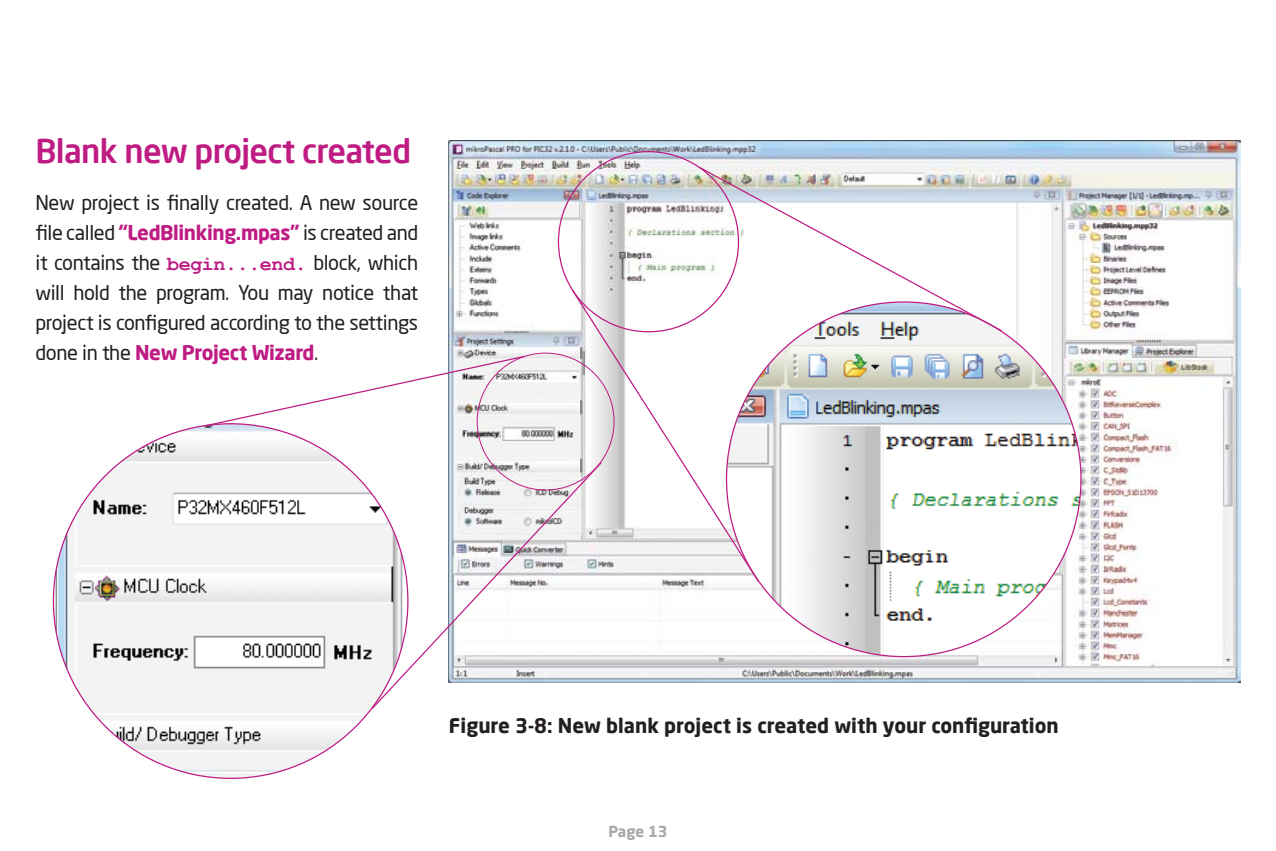
<style>
.page{position:relative;width:1276px;height:851px;background:#fff}
.page>*{position:absolute;margin:0;border:0;box-sizing:border-box;transform-origin:0 0}
.t1{font:500 32.5px "Neo Sans Pro";letter-spacing:-.02em;color:#be1b83}
.t2{font:20px/30px "Neo Sans Pro";letter-spacing:-.02em;color:#231f20;text-align:justify}
.t3{font:700 20px "Neo Sans Pro";color:#231f20}
.t4{font:700 15px "Neo Sans Pro";color:#a7a9ac}
.s1{font-weight:700;color:#be1b83}
.s2{font-family:"Courier New";font-weight:700;color:#be1b83}
</style>
<div class="page">
<img style="left:449px;top:141px;width:791px;height:541px">
<img style="left:726px;top:302px;width:355px;height:354px;border-radius:177px">
<img style="left:56px;top:425px;width:316px;height:353px">
<svg style="left:205px;top:355px;width:321px;height:72px"></svg>
<svg style="left:370px;top:461px;width:233px;height:249px"></svg>
<svg style="left:698px;top:166px;width:305px;height:166px"></svg>
<svg style="left:571px;top:288px;width:189px;height:295px"></svg>
<h1 class="t1" style="left:35px;top:130px;width:377px">Blank new project created</h1>
<p class="t2" style="left:35px;top:187px;width:384px">New project is finally created. A new source file called <span class="s1">“LedBlinking.mpas”</span> is created and it contains the <span class="s2">begin...end.</span> block, which will hold the program. You may notice that project is configured according to the settings done in the <span class="s1">New Project Wizard</span>.</p>
<p class="t3" style="left:449px;top:712px;width:611px">Figure 3-8: New blank project is created with your configuration</p>
<p class="t4" style="left:608px;top:821px;width:60px">Page 13</p>
</div>
